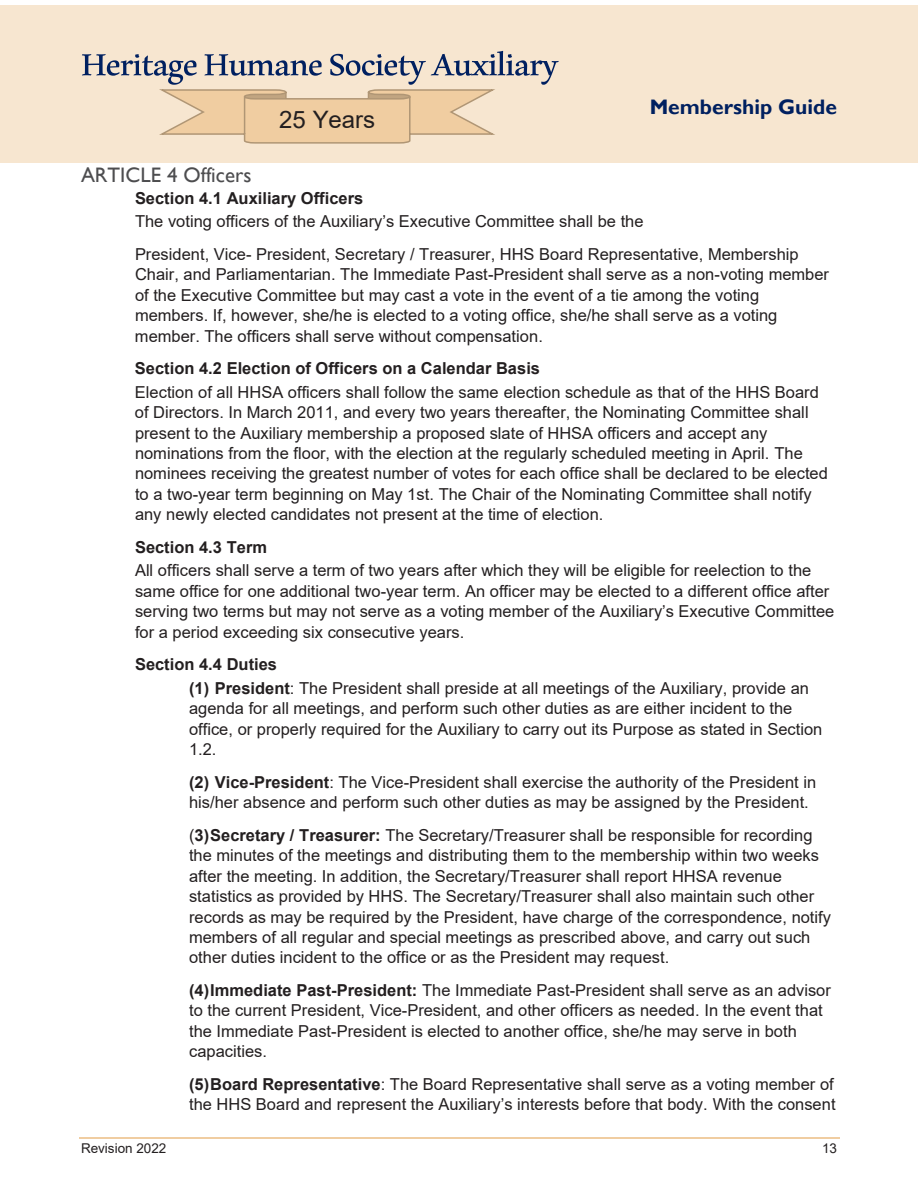
<style>
.page{position:relative;width:918px;height:1188px;background:#fff}
.page>*{position:absolute;margin:0;border:0;box-sizing:border-box;transform-origin:0 0}
.t1{font:54px "Aldhabi";letter-spacing:-.015em;color:#002060}
.t2{font:24px "Arial";color:#231f20}
.t3{font:21px "Gill Sans";color:#4d4d4f}
.t4{font:700 21px "Gill Sans";color:#002060}
.t5{font:16.5px/20.4px "Arial";color:#231f20}
.t6{font:700 16.5px "Arial";color:#231f20}
.t7{font:13.5px "Arial";color:#231f20}
.s1{font-weight:700}
</style>
<div class="page">
<div style="left:0;top:6px;width:918px;height:157px;background:#f7e6d0"></div>
<hr style="left:79px;top:1137px;width:760px;height:2px;background:#f0cda1">
<svg style="left:159px;top:89px;width:336px;height:55px"></svg>
<h1 class="t1" style="left:81px;top:18px;width:479px">Heritage Humane Society Auxiliary</h1>
<h2 class="t2" style="left:279px;top:103px;width:98px">25 Years</h2>
<p class="t4" style="left:650px;top:94px;width:189px">Membership Guide</p>
<p class="t3" style="left:81px;top:162px;width:172px">ARTICLE 4 Officers</p>
<p class="t6" style="left:135px;top:186px;width:230px">Section 4.1 Auxiliary Officers</p>
<p class="t5" style="left:135px;top:205px;width:665px;line-height:32.5px">The voting officers of the Auxiliary’s Executive Committee shall be the<br>President, Vice- President, Secretary / Treasurer, HHS Board Representative, Membership</p>
<p class="t5" style="left:135px;top:264px;width:696px">Chair, and Parliamentarian. The Immediate Past-President shall serve as a non-voting member of the Executive Committee but may cast a vote in the event of a tie among the voting members. If, however, she/he is elected to a voting office, she/he shall serve as a voting member. The officers shall serve without compensation.</p>
<p class="t6" style="left:135px;top:357px;width:407px">Section 4.2 Election of Officers on a Calendar Basis</p>
<p class="t5" style="left:135px;top:381px;width:694px">Election of all HHSA officers shall follow the same election schedule as that of the HHS Board of Directors. In March 2011, and every two years thereafter, the Nominating Committee shall present to the Auxiliary membership a proposed slate of HHSA officers and accept any nominations from the floor, with the election at the regularly scheduled meeting in April. The nominees receiving the greatest number of votes for each office shall be declared to be elected to a two-year term beginning on May 1st. The Chair of the Nominating Committee shall notify any newly elected candidates not present at the time of election.</p>
<p class="t6" style="left:135px;top:535px;width:134px">Section 4.3 Term</p>
<p class="t5" style="left:135px;top:560px;width:701px">All officers shall serve a term of two years after which they will be eligible for reelection to the same office for one additional two-year term. An officer may be elected to a different office after serving two terms but may not serve as a voting member of the Auxiliary’s Executive Committee for a period exceeding six consecutive years.</p>
<p class="t5" style="left:189px;top:653px;width:621px;line-height:23.5px;text-indent:-54px"><span class="s1">Section 4.4 Duties<br>(1) President</span>: The President shall preside at all meetings of the Auxiliary, provide an</p>
<p class="t5" style="left:189px;top:698px;width:635px">agenda for all meetings, and perform such other duties as are either incident to the office, or properly required for the Auxiliary to carry out its Purpose as stated in Section<br>1.2.</p>
<p class="t5" style="left:189px;top:772px;width:629px"><span class="s1">(2) Vice-President</span>: The Vice-President shall exercise the authority of the President in his/her absence and perform such other duties as may be assigned by the President.</p>
<p class="t5" style="left:189px;top:825px;width:643px">(<span class="s1">3)Secretary / Treasurer:</span> The Secretary/Treasurer shall be responsible for recording the minutes of the meetings and distributing them to the membership within two weeks after the meeting. In addition, the Secretary/Treasurer shall report HHSA revenue statistics as provided by HHS. The Secretary/Treasurer shall also maintain such other records as may be required by the President, have charge of the correspondence, notify members of all regular and special meetings as prescribed above, and carry out such other duties incident to the office or as the President may request.</p>
<p class="t5" style="left:189px;top:980px;width:643px"><span class="s1">(4)Immediate Past-President:</span> The Immediate Past-President shall serve as an advisor to the current President, Vice-President, and other officers as needed. In the event that the Immediate Past-President is elected to another office, she/he may serve in both capacities.</p>
<p class="t5" style="left:189px;top:1074px;width:648px"><span class="s1">(5)Board Representative</span>: The Board Representative shall serve as a voting member of the HHS Board and represent the Auxiliary’s interests before that body. With the consent</p>
<p class="t7" style="left:81px;top:1139px;width:87px">Revision 2022</p>
<p class="t7" style="left:822px;top:1139px;width:16px">13</p>
</div>
